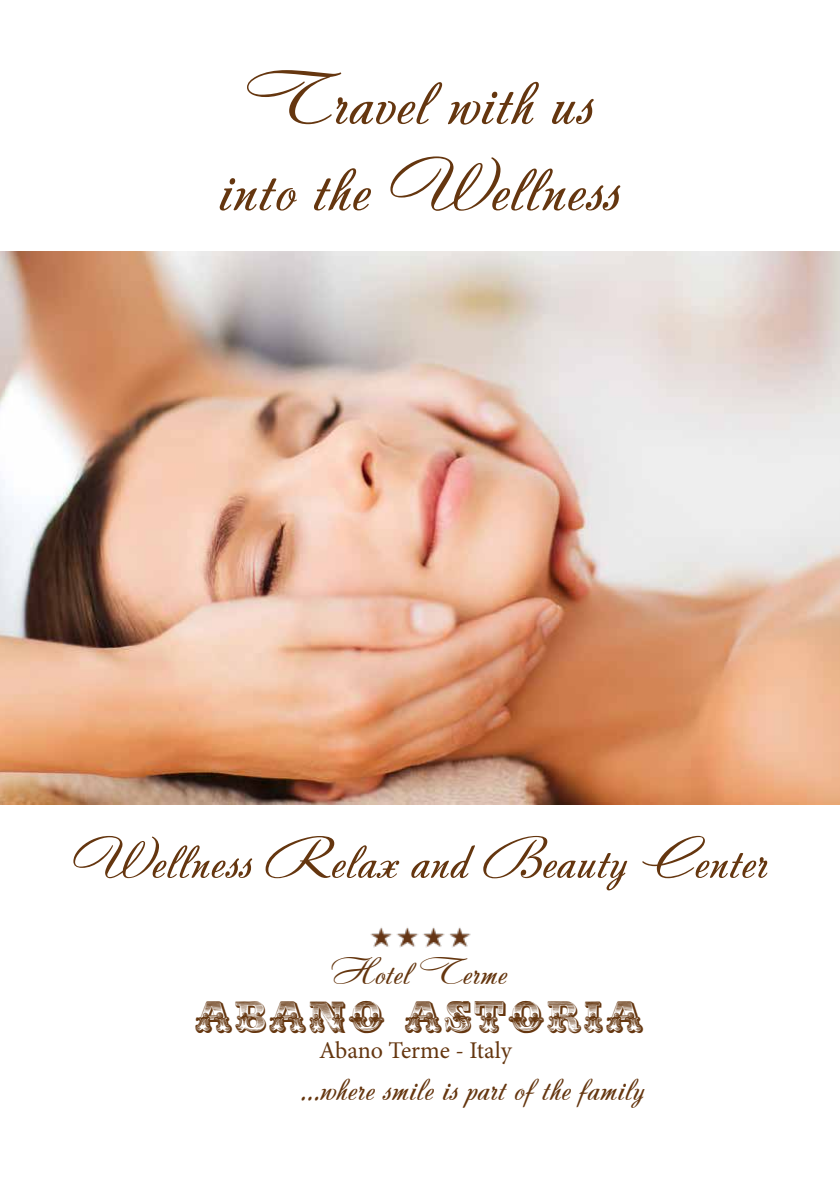
<style>
.page{position:relative;width:840px;height:1191px;background:#fff}
.page>*{position:absolute;margin:0;border:0;box-sizing:border-box;transform-origin:0 0}
.t1{font:72px/86.4px "Andantinoscript";color:#65360f;text-align:center}
.t2{font:56px "Andantinoscript";color:#65360f}
.t3{font:36px "Andantinoscript";color:#65360f}
.t4{font:36px "Romantiques";color:#65360f}
.t5{font:24px "Minion Pro";letter-spacing:-.005em;color:#65360f}
</style>
<div class="page">
<img style="left:370px;top:927px;width:101px;height:21px">
<img style="left:0;top:251px;width:839px;height:553px">
<h1 class="t1" style="left:218px;top:57px;width:404px">Travel with us into the Wellness</h1>
<h2 class="t2" style="left:71px;top:823px;width:698px">Wellness Relax and Beauty Center</h2>
<p class="t3" style="left:330px;top:948px;width:178px">Hotel Terme</p>
<p class="t4" style="left:194px;top:1000px;width:451px">ABANO ASTORIA</p>
<p class="t5" style="left:319px;top:1034px;width:194px">Abano Terme - Italy</p>
<p class="t3" style="left:300px;top:1064px;width:346px">...where smile is part of the family</p>
</div>
